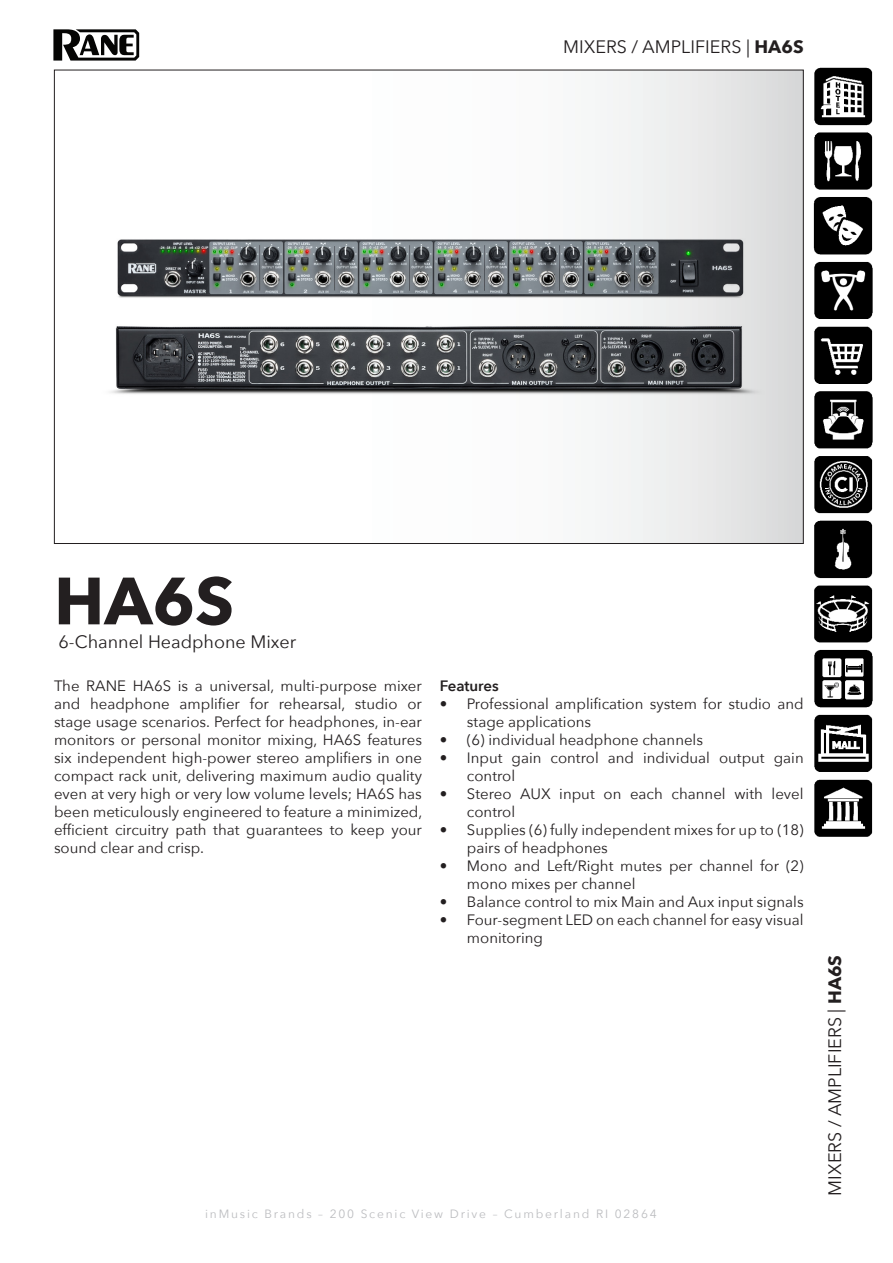
<style>
.page{position:relative;width:893px;height:1263px;background:#fff}
.page>*{position:absolute;margin:0;border:0;box-sizing:border-box;transform-origin:0 0}
.t1{font:700 66px "Avenir Next";color:#231f20}
.t2{font:18px "Avenir Next";color:#231f20}
.t3{font:15px/18px "Avenir Next";color:#231f20}
.t4{font:600 15px "Avenir Next";letter-spacing:-.005em;color:#231f20}
.t5{font:12px "Avenir Next";letter-spacing:.15em;color:#bcbdc0}
.s1{font-weight:700}
</style>
<div class="page">
<img style="left:813px;top:67px;width:60px;height:770px">
<svg style="left:53px;top:29px;width:86px;height:32px"></svg>
<img style="left:53px;top:315px;width:773px;height:92px">
<svg style="left:56px;top:72px;width:746px;height:470px"></svg>
<img style="left:91px;top:72px;width:678px;height:408px">
<img style="left:93px;top:300px;width:673px;height:244px">
<p class="t2" style="left:563px;top:31px;width:242px">MIXERS / AMPLIFIERS | <span class="s1">HA6S</span></p>
<p class="t1" style="left:54px;top:544px;width:182px">HA6S</p>
<p class="t2" style="left:58px;top:627px;width:239px">6-Channel Headphone Mixer</p>
<p class="t3" style="left:54px;top:676px;width:370px;text-align:justify">The RANE HA6S is a universal, multi-purpose mixer and headphone amplifier for rehearsal, studio or stage usage scenarios. Perfect for headphones, in-ear monitors or personal monitor mixing, HA6S features six independent high-power stereo amplifiers in one compact rack unit, delivering maximum audio quality even at very high or very low volume levels; HA6S has been meticulously engineered to feature a minimized, efficient circuitry path that guarantees to keep your sound clear and crisp.</p>
<p class="t4" style="left:440px;top:673px;width:60px">Features</p>
<p class="t3" style="left:467px;top:694px;width:338px;text-indent:-27px">• Professional amplification system for studio and stage applications</p>
<p class="t3" style="left:440px;top:730px;width:265px">• (6) individual headphone channels</p>
<p class="t3" style="left:467px;top:748px;width:338px;text-indent:-27px">• Input gain control and individual output gain control</p>
<p class="t3" style="left:467px;top:784px;width:338px;text-indent:-27px">• Stereo AUX input on each channel with level control</p>
<p class="t3" style="left:467px;top:820px;width:338px;text-indent:-27px">• Supplies (6) fully independent mixes for up to (18) pairs of headphones</p>
<p class="t3" style="left:467px;top:856px;width:338px;text-indent:-27px">• Mono and Left/Right mutes per channel for (2) mono mixes per channel</p>
<p class="t3" style="left:440px;top:892px;width:365px">• Balance control to mix Main and Aux input signals</p>
<p class="t3" style="left:467px;top:910px;width:338px;text-indent:-27px">• Four-segment LED on each channel for easy visual monitoring</p>
<p class="t5" style="left:205px;top:1203px;width:453px">inMusic Brands – 200 Scenic View Drive – Cumberland RI 02864</p>
<p class="t2" style="left:820px;top:1196px;width:242px;rotate:-90deg">MIXERS / AMPLIFIERS | <span class="s1">HA6S</span></p>
</div>
